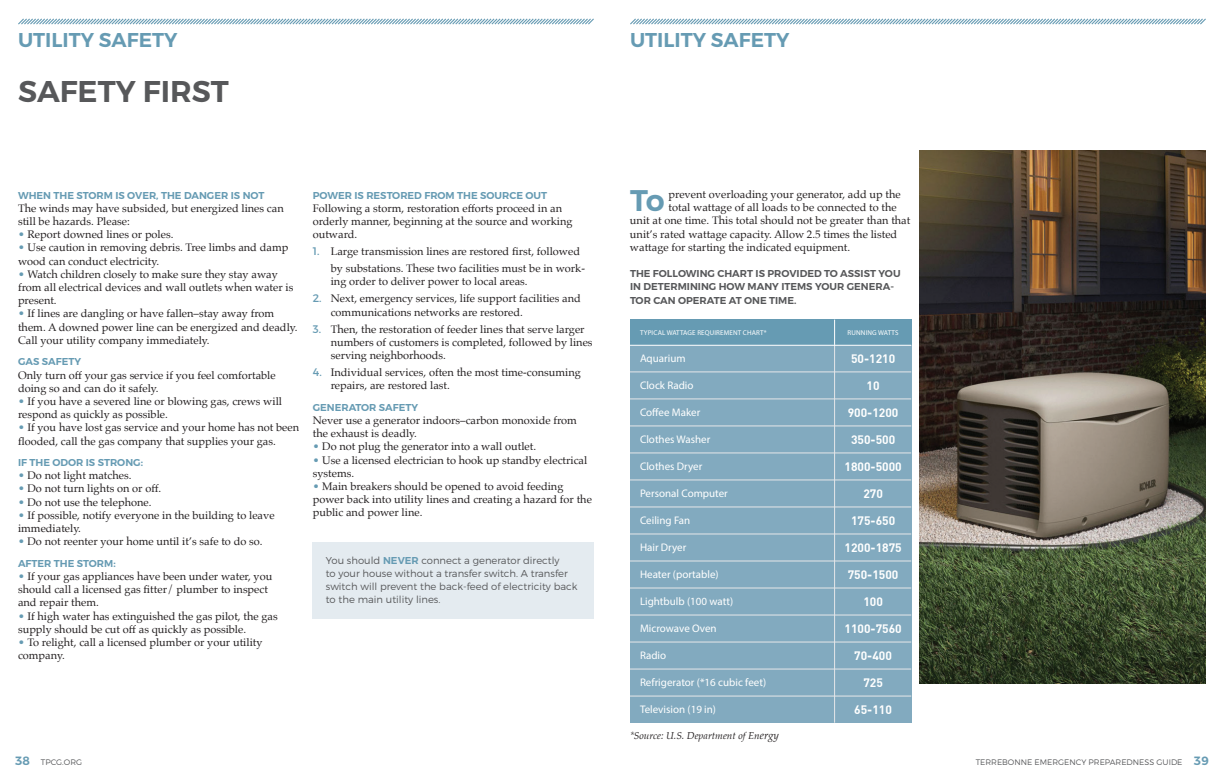
<style>
.page{position:relative;width:1224px;height:783px;background:#fff}
.page>*{position:absolute;margin:0;border:0;box-sizing:border-box;transform-origin:0 0}
.t1{font:600 30px "Montserrat";color:#57585a}
.t2{font:600 29.9px "Montserrat";color:#669bb3}
.t3{font:600 20px "Montserrat";color:#669bb3}
.t4{font:700 12px "DIN";color:#fff}
.t5{font:11px/13.2px "Palatino";color:#231f20}
.t6{font:11px "Myriad Pro";color:#fff}
.t7{font:300 10px/13px "Montserrat";color:#57585a}
.t8{font:600 10px "Montserrat";color:#669bb3}
.t9{font:600 10px/13.2px "Montserrat";color:#57585a}
.t10{font:italic 10px "Palatino";color:#231f20}
.t11{font:300 8px "Montserrat";color:#57585a}
.t12{font:7px "Myriad Pro";letter-spacing:.02em;color:#fff}
.s1{color:#669bb3}
.s2{font-family:"Montserrat";color:#669bb3}
.s3{font-weight:600;color:#669bb3}
.s4{font-size:11px}
.s5{font-weight:600;font-size:12px;color:#669bb3}
</style>
<div class="page">
<img style="left:920px;top:151px;width:286px;height:533px">
<div style="left:630px;top:320px;width:281px;height:25px;background:#669bb3"></div>
<div style="left:630px;top:345px;width:281px;height:378px;background:#82aabf"></div>
<hr style="left:834px;top:345px;width:1px;height:378px;background:#e6e7e9">
<svg style="left:834px;top:320px;width:1px;height:25px"></svg>
<hr style="left:630px;top:345px;width:281px;height:1px;background:#fff">
<hr style="left:630px;top:372px;width:281px;height:1px;background:#e6e7e9">
<hr style="left:630px;top:399px;width:281px;height:1px;background:#e6e7e9">
<hr style="left:630px;top:426px;width:281px;height:1px;background:#e6e7e9">
<hr style="left:630px;top:453px;width:281px;height:1px;background:#e6e7e9">
<hr style="left:630px;top:480px;width:281px;height:1px;background:#e6e7e9">
<hr style="left:630px;top:507px;width:281px;height:1px;background:#e6e7e9">
<hr style="left:630px;top:534px;width:281px;height:1px;background:#e6e7e9">
<hr style="left:630px;top:561px;width:281px;height:1px;background:#e6e7e9">
<hr style="left:630px;top:588px;width:281px;height:1px;background:#e6e7e9">
<hr style="left:630px;top:615px;width:281px;height:1px;background:#e6e7e9">
<hr style="left:630px;top:642px;width:281px;height:1px;background:#e6e7e9">
<hr style="left:630px;top:669px;width:281px;height:1px;background:#e6e7e9">
<hr style="left:630px;top:696px;width:281px;height:1px;background:#e6e7e9">
<div style="left:312px;top:543px;width:282px;height:76px;background:#e4ebf0"></div>
<svg style="left:630px;top:18px;width:576px;height:7px"></svg>
<svg style="left:18px;top:18px;width:576px;height:7px"></svg>
<h3 class="t3" style="left:18px;top:27px;width:161px">UTILITY SAFETY</h3>
<h3 class="t3" style="left:630px;top:27px;width:161px">UTILITY SAFETY</h3>
<h1 class="t1" style="left:18px;top:72px;width:212px">SAFETY FIRST</h1>
<p class="t8" style="left:18px;top:189px;width:248px">WHEN THE STORM IS OVER, THE DANGER IS NOT</p>
<p class="t5" style="left:18px;top:201px;width:267px">The winds may have subsided, but energized lines can still be hazards. Please:</p>
<p class="t5" style="left:18px;top:228px;width:157px"><span class="s1">•</span> Report downed lines or poles.</p>
<p class="t5" style="left:18px;top:241px;width:272px"><span class="s1">•</span> Use caution in removing debris. Tree limbs and damp wood can conduct electricity.</p>
<p class="t5" style="left:18px;top:267px;width:277px"><span class="s1">•</span> Watch children closely to make sure they stay away from all electrical devices and wall outlets when water is present.</p>
<p class="t5" style="left:18px;top:307px;width:281px"><span class="s1">•</span> If lines are dangling or have fallen–stay away from them. A downed power line can be energized and deadly.<br>Call your utility company immediately.</p>
<p class="t8" style="left:18px;top:356px;width:65px">GAS SAFETY</p>
<p class="t5" style="left:18px;top:368px;width:259px">Only turn off your gas service if you feel comfortable doing so and can do it safely.</p>
<p class="t5" style="left:18px;top:395px;width:266px"><span class="s1">•</span> If you have a severed line or blowing gas, crews will respond as quickly as possible.</p>
<p class="t5" style="left:18px;top:421px;width:283px"><span class="s1">•</span> If you have lost gas service and your home has not been flooded, call the gas company that supplies your gas.</p>
<p class="t8" style="left:18px;top:456px;width:127px">IF THE ODOR IS STRONG:</p>
<p class="t5" style="left:18px;top:469px;width:115px"><span class="s1">•</span> Do not light matches.</p>
<p class="t5" style="left:18px;top:482px;width:145px"><span class="s1">•</span> Do not turn lights on or off.</p>
<p class="t5" style="left:18px;top:495px;width:135px"><span class="s1">•</span> Do not use the telephone.</p>
<p class="t5" style="left:18px;top:508px;width:258px"><span class="s1">•</span> If possible, notify everyone in the building to leave immediately.</p>
<p class="t5" style="left:18px;top:535px;width:246px"><span class="s1">•</span> Do not reenter your home until it’s safe to do so.</p>
<p class="t8" style="left:18px;top:557px;width:99px">AFTER THE STORM:</p>
<p class="t5" style="left:18px;top:570px;width:256px"><span class="s1">•</span> If your gas appliances have been under water, you should call a licensed gas fitter/ plumber to inspect and repair them.</p>
<p class="t5" style="left:18px;top:609px;width:261px"><span class="s1">•</span> If high water has extinguished the gas pilot, the gas supply should be cut off as quickly as possible.</p>
<p class="t5" style="left:18px;top:636px;width:246px"><span class="s1">•</span> To relight, call a licensed plumber or your utility company.</p>
<p class="t8" style="left:313px;top:189px;width:236px">POWER IS RESTORED FROM THE SOURCE OUT</p>
<p class="t5" style="left:313px;top:201px;width:261px">Following a storm, restoration efforts proceed in an orderly manner, beginning at the source and working outward.</p>
<p class="t5" style="left:331px;top:243px;width:256px;line-height:17px;text-indent:-18px"><span class="s2">1.</span> Large transmission lines are restored first, followed by substations. These two facilities must be in work-</p>
<p class="t5" style="left:331px;top:275px;width:198px">ing order to deliver power to local areas.</p>
<p class="t5" style="left:331px;top:292px;width:252px;text-indent:-18px"><span class="s2">2.</span> Next, emergency services, life support facilities and communications networks are restored.</p>
<p class="t5" style="left:331px;top:322px;width:263px;text-indent:-18px"><span class="s2">3.</span> Then, the restoration of feeder lines that serve larger numbers of customers is completed, followed by lines serving neighborhoods.</p>
<p class="t5" style="left:331px;top:366px;width:252px;text-indent:-18px"><span class="s2">4.</span> Individual services, often the most time-consuming repairs, are restored last.</p>
<p class="t8" style="left:313px;top:401px;width:107px">GENERATOR SAFETY</p>
<p class="t5" style="left:313px;top:414px;width:266px">Never use a generator indoors–carbon monoxide from the exhaust is deadly.</p>
<p class="t5" style="left:313px;top:440px;width:225px"><span class="s1">•</span> Do not plug the generator into a wall outlet.</p>
<p class="t5" style="left:313px;top:453px;width:276px"><span class="s1">•</span> Use a licensed electrician to hook up standby electrical systems.</p>
<p class="t5" style="left:313px;top:480px;width:281px"><span class="s1">•</span> Main breakers should be opened to avoid feeding power back into utility lines and creating a hazard for the public and power line.</p>
<p class="t7" style="left:326px;top:554px;width:253px">You should <span class="s3">NEVER</span> connect a generator directly<br>to your house without a transfer switch. A transfer switch will prevent the back-feed of electricity back to the main utility lines.</p>
<h2 class="t2" style="left:630px;top:182px;width:36px">To</h2>
<p class="t5" style="left:669px;top:188px;width:234px">prevent overloading your generator, add up the</p>
<p class="t5" style="left:669px;top:201px;width:230px">total wattage of all loads to be connected to the</p>
<p class="t5" style="left:630px;top:214px;width:282px">unit at one time. This total should not be greater than that</p>
<p class="t5" style="left:630px;top:227px;width:269px">unit’s rated wattage capacity. Allow 2.5 times the listed</p>
<p class="t5" style="left:630px;top:240px;width:222px">wattage for starting the indicated equipment.</p>
<p class="t9" style="left:630px;top:267px;width:272px">THE FOLLOWING CHART IS PROVIDED TO ASSIST YOU<br>IN DETERMINING HOW MANY ITEMS YOUR GENERA-<br>TOR CAN OPERATE AT ONE TIME.</p>
<p class="t12" style="left:640px;top:329px;width:128px">TYPICAL WATTAGE REQUIREMENT CHART*</p>
<p class="t12" style="left:848px;top:328px;width:52px">RUNNING WATTS</p>
<p class="t6" style="left:640px;top:352px;width:47px">Aquarium</p>
<p class="t4" style="left:851px;top:351px;width:46px">50-1210</p>
<p class="t6" style="left:640px;top:379px;width:55px">Clock Radio</p>
<p class="t4" style="left:867px;top:377px;width:15px">10</p>
<p class="t6" style="left:640px;top:406px;width:62px">Coffee Maker</p>
<p class="t4" style="left:848px;top:404px;width:52px">900-1200</p>
<p class="t6" style="left:640px;top:433px;width:72px">Clothes Washer</p>
<p class="t4" style="left:851px;top:431px;width:46px">350-500</p>
<p class="t6" style="left:640px;top:460px;width:64px">Clothes Dryer</p>
<p class="t4" style="left:844px;top:458px;width:59px">1800-5000</p>
<p class="t6" style="left:640px;top:487px;width:89px">Personal Computer</p>
<p class="t4" style="left:863px;top:485px;width:21px">270</p>
<p class="t6" style="left:640px;top:514px;width:52px">Ceiling Fan</p>
<p class="t4" style="left:851px;top:512px;width:46px">175-650</p>
<p class="t6" style="left:640px;top:541px;width:48px">Hair Dryer</p>
<p class="t4" style="left:844px;top:539px;width:59px">1200-1875</p>
<p class="t6" style="left:640px;top:568px;width:80px">Heater (portable)</p>
<p class="t4" style="left:848px;top:566px;width:52px">750-1500</p>
<p class="t6" style="left:640px;top:595px;width:95px">Lightbulb (100 watt)</p>
<p class="t4" style="left:863px;top:593px;width:21px">100</p>
<p class="t6" style="left:640px;top:622px;width:78px">Microwave Oven</p>
<p class="t4" style="left:844px;top:621px;width:59px">1100-7560</p>
<p class="t6" style="left:640px;top:649px;width:28px">Radio</p>
<p class="t4" style="left:854px;top:648px;width:39px">70-400</p>
<p class="t6" style="left:640px;top:676px;width:128px">Refrigerator (*16 cubic feet)</p>
<p class="t4" style="left:863px;top:675px;width:21px">725</p>
<p class="t6" style="left:640px;top:703px;width:78px">Television (19 in)</p>
<p class="t4" style="left:854px;top:702px;width:39px">65-110</p>
<p class="t10" style="left:630px;top:727px;width:151px">*Source: U.S. Department of En<span class="s4">ergy</span></p>
<p class="t11" style="left:15px;top:757px;width:69px"><span class="s5">38</span> TPCG.ORG</p>
<p class="t11" style="left:976px;top:757px;width:234px">TERREBONNE EMERGENCY PREPAREDNESS GUIDE <span class="s5">39</span></p>
</div>
